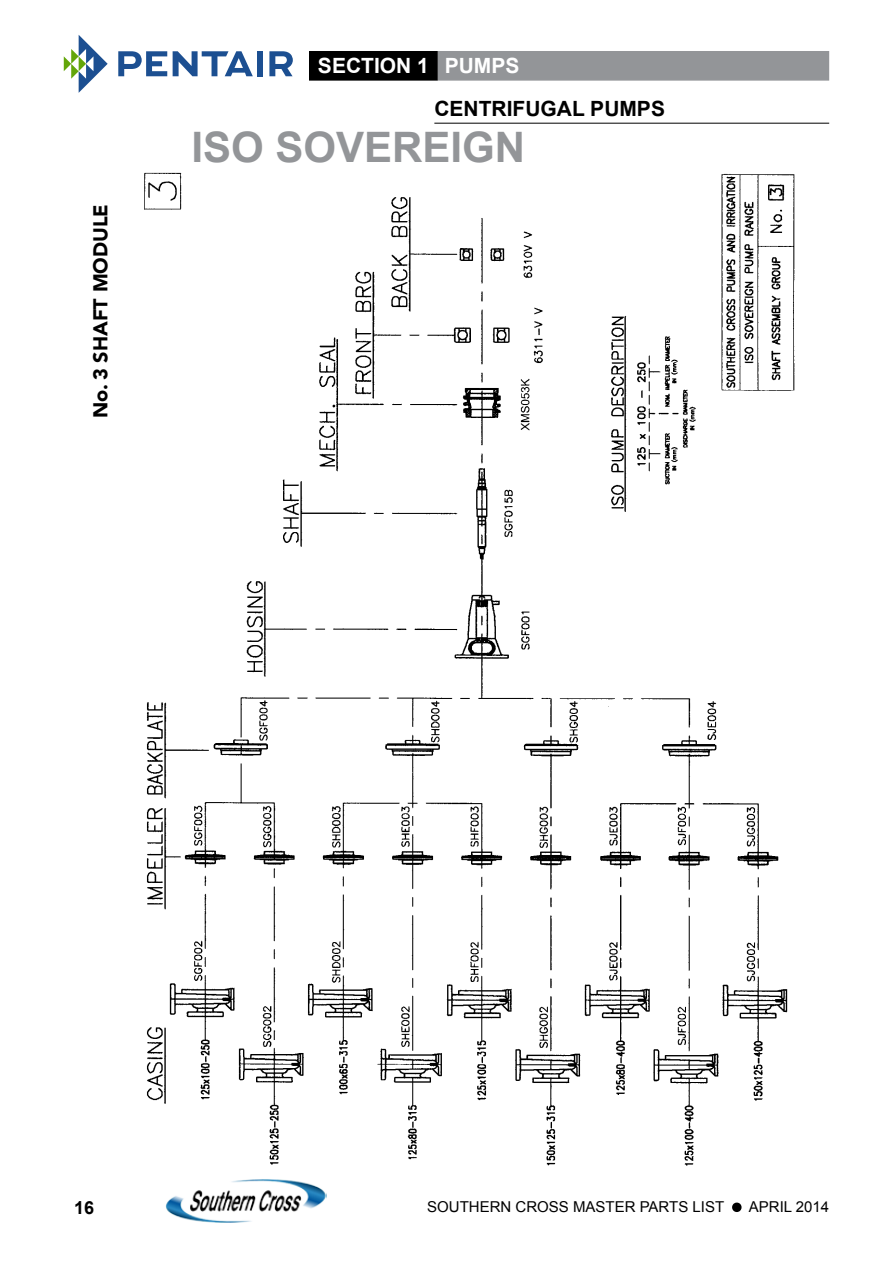
<style>
.page{position:relative;width:893px;height:1263px;background:#fff}
.page>*{position:absolute;margin:0;border:0;box-sizing:border-box;transform-origin:0 0}
.t1{font:700 42px "Arial";color:#939598}
.t2{font:900 34.05px "Avenir";color:#808285}
.t3{font:900 25.5px "Avenir";color:#808285}
.t4{font:700 21px "Arial";color:#000}
.t5{font:700 21px "Arial";color:#fff}
.t6{font:900 19.95px "Avenir";color:#000}
.t7{font:700 18px "Arial";color:#000}
.t8{font:15px "Arial";color:#000}
.s1{font-style:italic}
</style>
<div class="page">
<svg style="left:732px;top:1202px;width:10px;height:10px"></svg>
<div style="left:310px;top:52px;width:127px;height:28px;background:#000"></div>
<div style="left:309px;top:51px;width:129px;height:30px;border:2px solid #000"></div>
<div style="left:438px;top:51px;width:391px;height:30px;background:#939598;border:2px solid #939598"></div>
<hr style="left:434px;top:123px;width:395px;height:1px;background:#000">
<img style="left:165px;top:1179px;width:161px;height:44px">
<svg style="left:64px;top:35px;width:44px;height:58px"></svg>
<svg style="left:118px;top:51px;width:49px;height:25px"></svg>
<svg style="left:173px;top:51px;width:80px;height:25px"></svg>
<div style="left:257px;top:51px;width:6px;height:25px;background:#1c4f91"></div>
<svg style="left:269px;top:51px;width:24px;height:25px"></svg>
<img style="left:144px;top:172px;width:651px;height:994px">
<div style="left:198px;top:171px;width:377px;height:17px;background:#fff"></div>
<h3 class="t6" style="left:88px;top:418px;width:216px;rotate:-90deg">No. 3 SHAFT MODULE</h3>
<h3 class="t5" style="left:318px;top:52px;width:203px">SECTION 1 PUMPS</h3>
<h3 class="t4" style="left:434px;top:95px;width:232px">CENTRIFUGAL PUMPS</h3>
<h1 class="t1" style="left:191px;top:120px;width:335px">ISO SOVEREIGN</h1>
<h2 class="t2" style="left:213px;top:117px;width:60px">ISO</h2>
<h3 class="t3" style="left:213px;top:151px;width:340px">SOVEREIGN CENTRIFUGAL</h3>
<p class="t7" style="left:74px;top:1195px;width:22px">16</p>
<p class="t8" style="left:427px;top:1196px;width:403px">SOUTHERN CROSS MASTER PARTS LIST <span class="s1">●</span> APRIL 2014</p>
</div>
